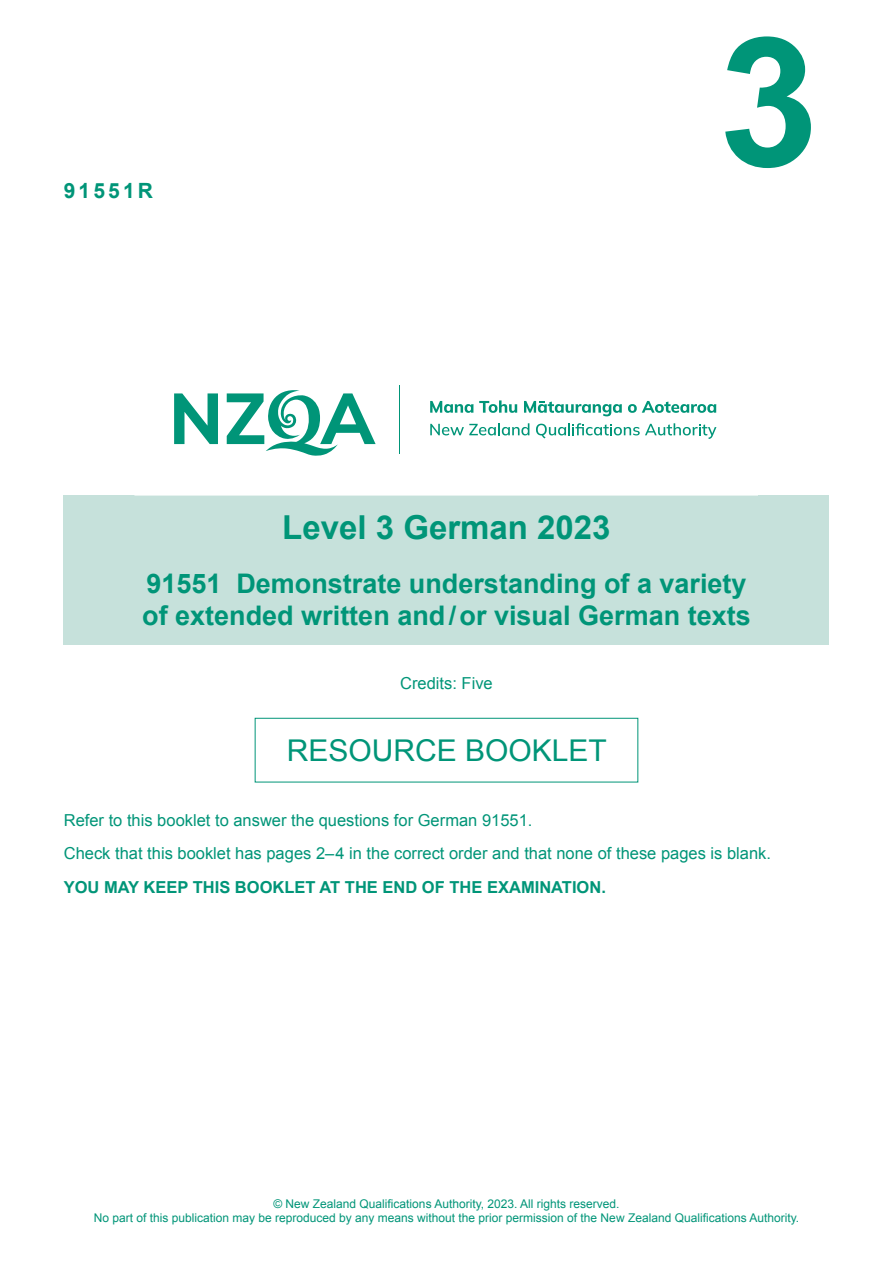
<style>
.page{position:relative;width:893px;height:1263px;background:#fff}
.page>*{position:absolute;margin:0;border:0;box-sizing:border-box;transform-origin:0 0}
.Level_ID__top_right{font:700 180px "Arial";color:#009578}
.Level_-_Subject_-_Ye{font:700 33px "Arial";color:#009578}
.Booklet_type{font:30px "Arial";color:#009578}
.Std_number_-_Title{font:700 27px/32.4px "Arial";color:#009578}
.Standard_number{font:700 21px "Arial";letter-spacing:.15em;color:#009578}
.Instructions{font:16.5px "Arial";color:#009578}
.Instructions-2{font:700 16.5px "Arial";color:#009578}
.Exam_date___Credits{font:16.5px "Arial";color:#009578}
.Copyright_notice{font:12px "Arial";color:#009578}
</style>
<div class="page">
<div style="left:64px;top:495px;width:765px;height:150px;background:#c6e1db"></div>
<div style="left:255px;top:718px;width:383px;height:64px;border:1px solid #009578"></div>
<svg style="left:430px;top:400px;width:87px;height:13px"></svg>
<svg style="left:524px;top:401px;width:98px;height:15px"></svg>
<svg style="left:628px;top:401px;width:88px;height:12px"></svg>
<svg style="left:430px;top:423px;width:99px;height:12px"></svg>
<svg style="left:536px;top:423px;width:180px;height:16px"></svg>
<svg style="left:174px;top:393px;width:44px;height:51px"></svg>
<svg style="left:227px;top:390px;width:149px;height:66px"></svg>
<hr style="left:399px;top:385px;width:1px;height:69px;background:#009578">
<p class="Standard_number" style="left:64px;top:177px;width:91px">91551R</p>
<p class="Level_ID__top_right" style="left:718px;top:-16px;width:102px">3</p>
<p class="Level_-_Subject_-_Ye" style="left:282px;top:506px;width:330px">Level 3 German 2023</p>
<p class="Std_number_-_Title" style="left:142px;top:568px;width:610px">91551 Demonstrate understanding of a variety of extended written and/or visual German texts</p>
<p class="Exam_date___Credits" style="left:400px;top:672px;width:94px">Credits: Five</p>
<p class="Booklet_type" style="left:287px;top:731px;width:322px">RESOURCE BOOKLET</p>
<p class="Instructions" style="left:64px;top:809px;width:470px">Refer to this booklet to answer the questions for German 91551.</p>
<p class="Instructions" style="left:64px;top:843px;width:709px">Check that this booklet has pages 2–4 in the correct order and that none of these pages is blank.</p>
<p class="Instructions-2" style="left:64px;top:876px;width:544px">YOU MAY KEEP THIS BOOKLET AT THE END OF THE EXAMINATION.</p>
<p class="Copyright_notice" style="left:273px;top:1196px;width:348px">© New Zealand Qualifications Authority, 2023. All rights reserved.</p>
<p class="Copyright_notice" style="left:94px;top:1210px;width:707px">No part of this publication may be reproduced by any means without the prior permission of the New Zealand Qualifications Authority.</p>
</div>
